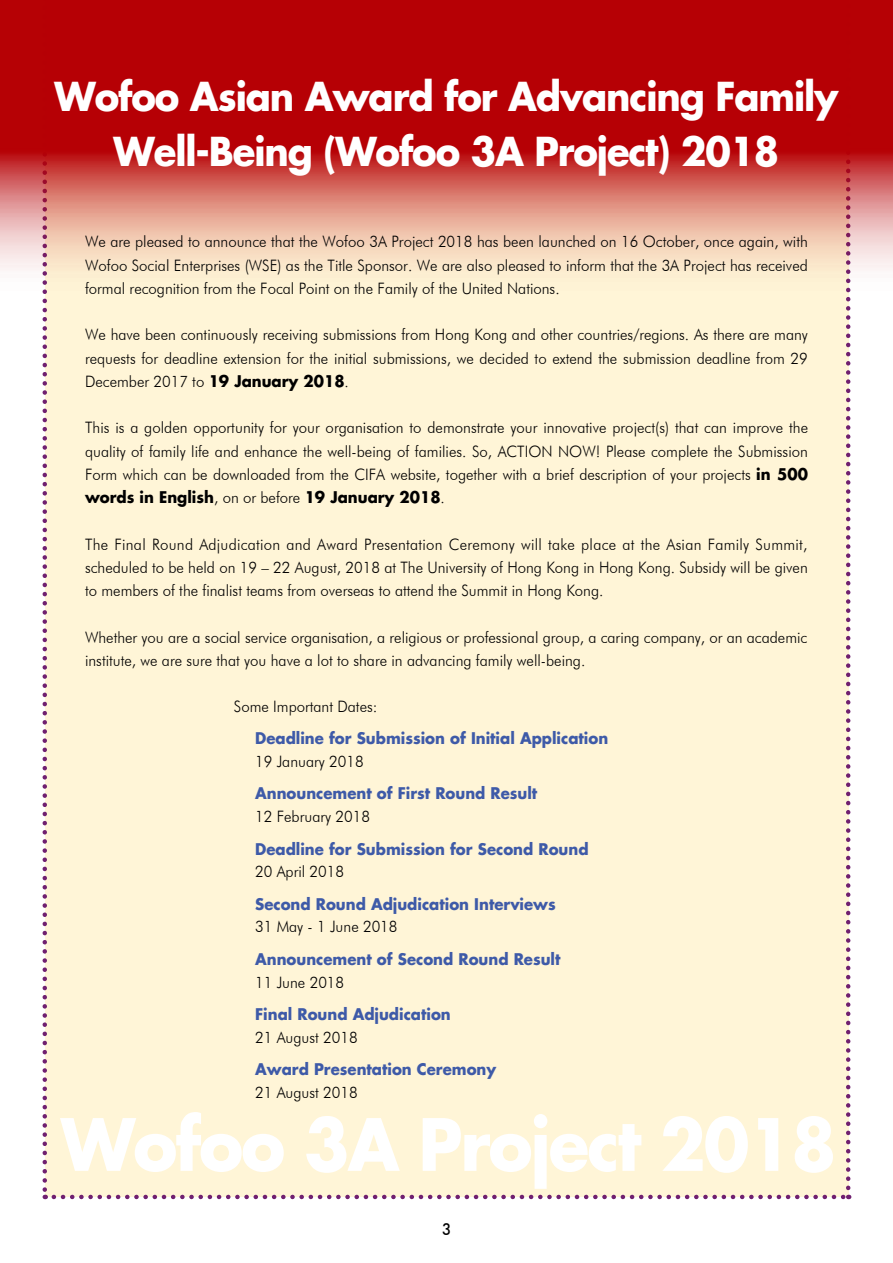
<style>
.page{position:relative;width:893px;height:1263px;background:#fff}
.page>*{position:absolute;margin:0;border:0;box-sizing:border-box;transform-origin:0 0}
.t1{font:700 39px/55.5px "Futura";letter-spacing:-.03em;color:#fff;text-align:center;scale:.95 1}
.t2{font:500 16.5px "Futura BT";color:#000;scale:.9 1}
.t3{font:300 15.75px/23.2px "Futura BT";color:#000;text-align:justify;scale:.95 1}
.t4{font:700 15.75px "Futura";color:#3e5aa8;scale:.95 1}
.t5{font:700 15.75px "Futura";color:#000;scale:.95 1}
.s1{font-family:"Futura";font-weight:700}
.s2{font-family:"Futura BT";font-weight:300}
</style>
<div class="page">
<div style="left:45px;top:0;width:803px;height:1197px;background:#fff5d7"></div>
<svg style="left:54px;top:1195px;width:795px;height:4px"></svg>
<svg style="left:846px;top:300px;width:4px;height:888px"></svg>
<svg style="left:43px;top:300px;width:4px;height:899px"></svg>
<svg style="left:60px;top:1112px;width:773px;height:77px"></svg>
<svg style="left:0;top:0;width:893px;height:300px;background:#cd514b"></svg>
<h1 class="t1" style="left:55px;top:67px;width:827px">Wofoo Asian Award for Advancing Family<br>Well-Being (Wofoo 3A Project) 2018</h1>
<p class="t3" style="left:85px;top:230px;width:762px">We are pleased to announce that the Wofoo 3A Project 2018 has been launched on 16 October, once again, with Wofoo Social Enterprises (WSE) as the Title Sponsor. We are also pleased to inform that the 3A Project has received formal recognition from the Focal Point on the Family of the United Nations.</p>
<p class="t3" style="left:85px;top:323px;width:762px">We have been continuously receiving submissions from Hong Kong and other countries/regions. As there are many requests for deadline extension for the initial submissions, we decided to extend the submission deadline from 29<br>December 2017 to <span class="s1">19 January 2018</span>.</p>
<p class="t3" style="left:85px;top:416px;width:763px">This is a golden opportunity for your organisation to demonstrate your innovative project(s) that can improve the quality of family life and enhance the well-being of families. So, ACTION NOW! Please complete the Submission Form which can be downloaded from the CIFA website, together with a brief description of your projects <span class="s1">in 500</span></p>
<p class="t5" style="left:85px;top:487px;width:380px">words in English<span class="s2">, on or before</span> 19 January 2018<span class="s2">.</span></p>
<p class="t3" style="left:85px;top:532px;width:762px">The Final Round Adjudication and Award Presentation Ceremony will take place at the Asian Family Summit, scheduled to be held on 19 – 22 August, 2018 at The University of Hong Kong in Hong Kong. Subsidy will be given to members of the finalist teams from overseas to attend the Summit in Hong Kong.</p>
<p class="t3" style="left:85px;top:625px;width:762px">Whether you are a social service organisation, a religious or professional group, a caring company, or an academic institute, we are sure that you have a lot to share in advancing family well-being.</p>
<p class="t3" style="left:234px;top:695px;width:153px">Some Important Dates:</p>
<p class="t4" style="left:255px;top:728px;width:373px">Deadline for Submission of Initial Application</p>
<p class="t3" style="left:255px;top:750px;width:116px">19 January 2018</p>
<p class="t4" style="left:255px;top:783px;width:299px">Announcement of First Round Result</p>
<p class="t3" style="left:255px;top:805px;width:122px">12 February 2018</p>
<p class="t4" style="left:255px;top:838px;width:352px">Deadline for Submission for Second Round</p>
<p class="t3" style="left:255px;top:860px;width:95px">20 April 2018</p>
<p class="t4" style="left:255px;top:893px;width:318px">Second Round Adjudication Interviews</p>
<p class="t3" style="left:255px;top:915px;width:151px">31 May - 1 June 2018</p>
<p class="t4" style="left:255px;top:948px;width:323px">Announcement of Second Round Result</p>
<p class="t3" style="left:255px;top:970px;width:95px">11 June 2018</p>
<p class="t4" style="left:255px;top:1003px;width:207px">Final Round Adjudication</p>
<p class="t3" style="left:255px;top:1025px;width:109px">21 August 2018</p>
<p class="t4" style="left:255px;top:1058px;width:255px">Award Presentation Ceremony</p>
<p class="t3" style="left:255px;top:1080px;width:109px">21 August 2018</p>
<p class="t2" style="left:442px;top:1219px;width:11px">3</p>
</div>
